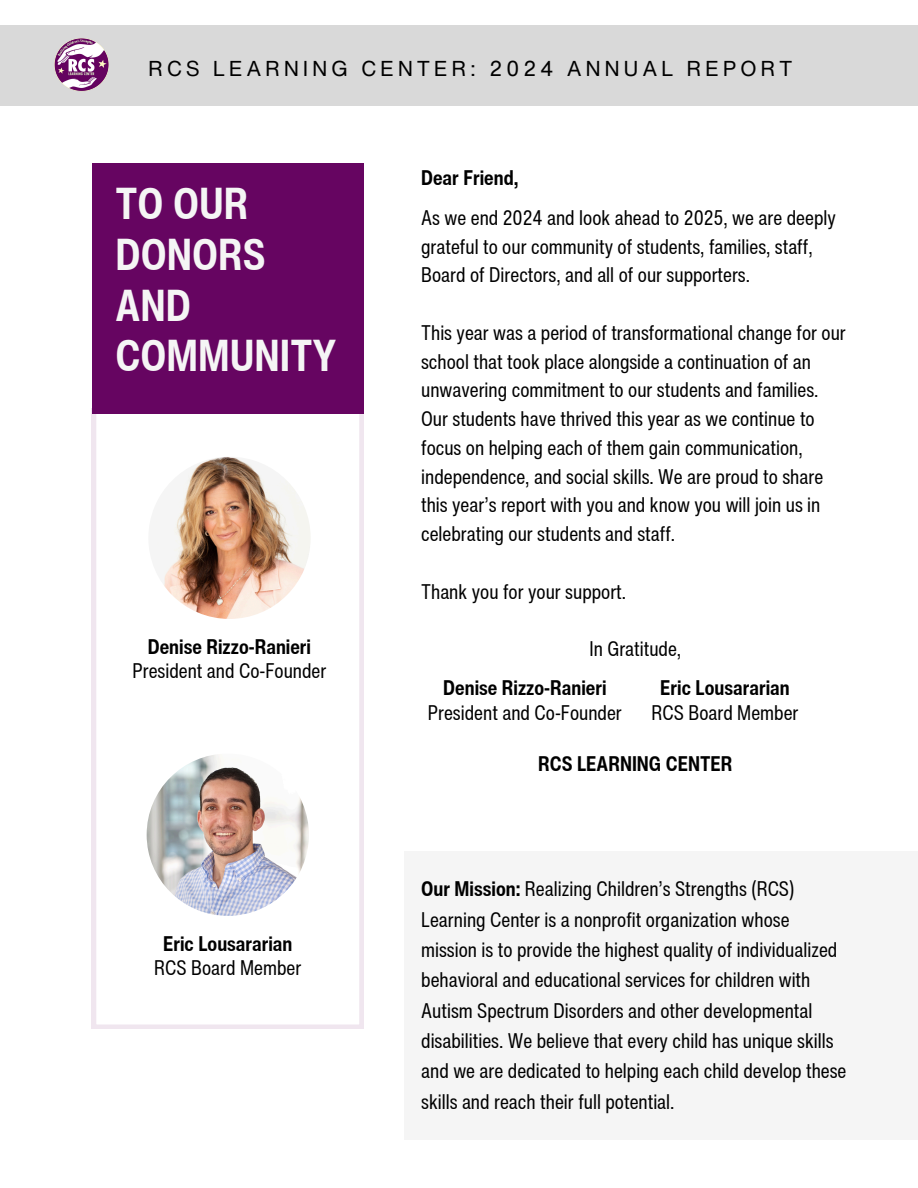
<style>
.page{position:relative;width:918px;height:1188px;background:#fff}
.page>*{position:absolute;margin:0;border:0;box-sizing:border-box;transform-origin:0 0}
.t1{font:700 condensed 43.5px/50.7px "Helvetica Now Text";color:#f5f5f5}
.t2{font:21px "Helvetica Now Text";letter-spacing:.175em;color:#000}
.t3{font:condensed 20.55px/28.8px "Helvetica Now Text";color:#000}
.t4{font:700 condensed 20.55px "Helvetica Now Text";color:#000}
.s1{font-weight:700}
</style>
<div class="page">
<div style="left:0;top:25px;width:918px;height:81px;background:#d9d9d9"></div>
<img style="left:54px;top:38px;width:55px;height:54px">
<svg style="left:92px;top:414px;width:272px;height:615px"></svg>
<div style="left:92px;top:163px;width:272px;height:251px;background:#660561"></div>
<img style="left:148px;top:457px;width:163px;height:162px;border-radius:50%">
<img style="left:147px;top:754px;width:162px;height:162px;border-radius:50%">
<div style="left:404px;top:851px;width:514px;height:289px;background:#f5f5f5"></div>
<h4 class="t2" style="left:148px;top:53px;width:646px">RCS LEARNING CENTER: 2024 ANNUAL REPORT</h4>
<p class="t1" style="left:116px;top:178px;width:222px">TO OUR<br>DONORS<br>AND<br>COMMUNITY</p>
<p class="t4" style="left:148px;top:631px;width:165px">Denise Rizzo-Ranieri</p>
<p class="t3" style="left:133px;top:656px;width:195px">President and Co-Founder</p>
<p class="t4" style="left:163px;top:928px;width:131px">Eric Lousararian</p>
<h2 class="t3" style="left:154px;top:953px;width:149px">RCS Board Member</h2>
<h1 class="t4" style="left:421px;top:162px;width:99px">Dear Friend,</h1>
<p class="t3" style="left:421px;top:203px;width:416px">As we end 2024 and look ahead to 2025, we are deeply grateful to our community of students, families, staff,<br>Board of Directors, and all of our supporters.</p>
<p class="t3" style="left:421px;top:318px;width:426px">This year was a period of transformational change for our school that took place alongside a continuation of an unwavering commitment to our students and families.<br>Our students have thrived this year as we continue to focus on helping each of them gain communication, independence, and social skills. We are proud to share this year’s report with you and know you will join us in celebrating our students and staff.</p>
<p class="t3" style="left:421px;top:576px;width:207px">Thank you for your support.</p>
<p class="t3" style="left:590px;top:634px;width:93px">In Gratitude,</p>
<p class="t4" style="left:443px;top:673px;width:165px">Denise Rizzo-Ranieri</p>
<p class="t3" style="left:428px;top:698px;width:195px">President and Co-Founder</p>
<p class="t4" style="left:660px;top:673px;width:131px">Eric Lousararian</p>
<p class="t3" style="left:651px;top:698px;width:149px">RCS Board Member</p>
<p class="t4" style="left:538px;top:748px;width:196px">RCS LEARNING CENTER</p>
<p class="t3" style="left:421px;top:873px;width:427px;line-height:30.3px"><span class="s1">Our Mission:</span> Realizing Children’s Strengths (RCS)<br>Learning Center is a nonprofit organization whose mission is to provide the highest quality of individualized behavioral and educational services for children with Autism Spectrum Disorders and other developmental disabilities. We believe that every child has unique skills and we are dedicated to helping each child develop these skills and reach their full potential.</p>
</div>
